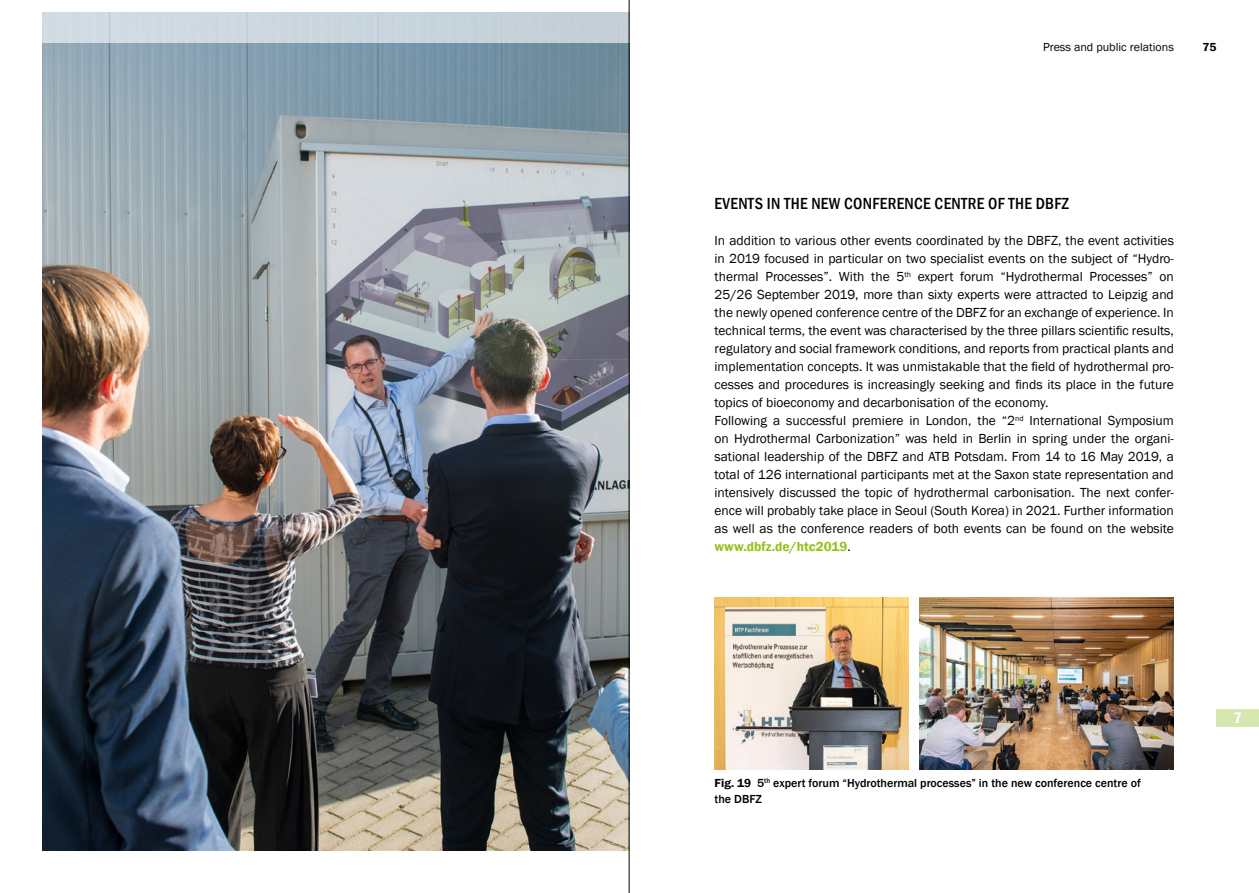
<style>
.page{position:relative;width:1259px;height:893px;background:#fff}
.page>*{position:absolute;margin:0;border:0;box-sizing:border-box;transform-origin:0 0}
.t1{font:500 condensed 16.5px "Franklin Gothic";letter-spacing:.02em;color:#000}
.Ü1{font:600 condensed 15.75px "Franklin Gothic";color:#fff}
.t2{font:13.5px/18px "Franklin Gothic";color:#000;text-align:justify}
.BU{font:500 12px/16.5px "Franklin Gothic";color:#000}
.t3{font:12px "Franklin Gothic";color:#000}
.t4{font:600 12px "Franklin Gothic";color:#000}
.s1{font-weight:600;color:#94c11a}
.s2{font-weight:600}
</style>
<div class="page">
<img style="left:43px;top:43px;width:586px;height:807px">
<svg style="left:42px;top:0;width:587px;height:43px;fill:#ced9e1"></svg>
<img style="left:919px;top:597px;width:255px;height:173px">
<img style="left:714px;top:597px;width:194px;height:173px">
<div style="left:1216px;top:709px;width:43px;height:18px;background:#d8e6b0"></div>
<hr style="left:629px;top:0;width:1px;height:893px;background:#000">
<p class="t3" style="left:1043px;top:39px;width:132px">Press and public relations</p>
<p class="t4" style="left:1202px;top:40px;width:16px">75</p>
<h2 class="t1" style="left:714px;top:193px;width:356px">EVENTS IN THE NEW CONFERENCE CENTRE OF THE DBFZ</h2>
<p class="t2" style="left:714px;top:232px;width:461px">In addition to various other events coordinated by the DBFZ, the event activities in 2019 focused in particular on two specialist events on the subject of “Hydro&shy;thermal Processes”. With the 5<sup>th</sup> expert forum “Hydrothermal Processes” on 25/26 September 2019, more than sixty experts were attracted to Leipzig and the newly opened conference centre of the DBFZ for an exchange of experience. In technical terms, the event was characterised by the three pillars scientific results, regulatory and social framework conditions, and reports from practical plants and implementation concepts. It was unmistakable that the field of hydrothermal pro&shy;cesses and procedures is increasingly seeking and finds its place in the future topics of bioeconomy and decarbonisation of the economy.</p>
<p class="t2" style="left:714px;top:412px;width:461px">Following a successful premiere in London, the “2<sup>nd</sup> International Symposium on Hydrothermal Carbonization” was held in Berlin in spring under the organi&shy;sational leadership of the DBFZ and ATB Potsdam. From 14 to 16 May 2019, a total of 126 international participants met at the Saxon state representation and intensively discussed the topic of hydrothermal carbonisation. The next confer&shy;ence will probably take place in Seoul (South Korea) in 2021. Further information as well as the conference readers of both events can be found on the website <span class="s1">www.dbfz.de/htc2019</span>.</p>
<p class="BU" style="left:714px;top:775px;width:428px"><span class="s2">Fig. 19</span> 5<sup>th</sup> expert forum “Hydrothermal processes” in the new conference centre of the DBFZ</p>
<p class="Ü1" style="left:1233px;top:707px;width:10px">7</p>
</div>
